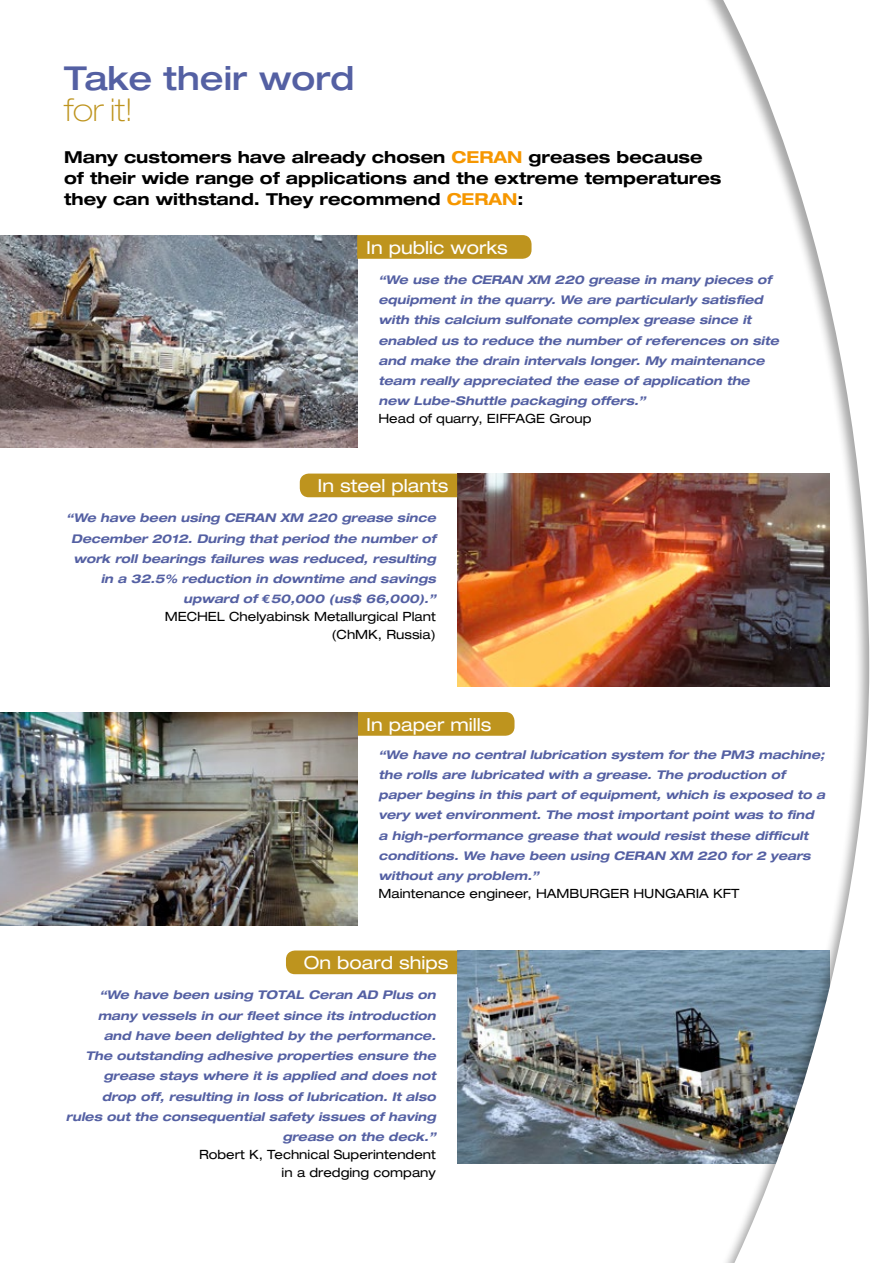
<style>
.page{position:relative;width:893px;height:1263px;background:#fff}
.page>*{position:absolute;margin:0;border:0;box-sizing:border-box;transform-origin:0 0}
.t1{font:500 expanded 33px "Helvetica Neue";color:#5460a3}
.t2{font:100 expanded 31.5px "Helvetica Neue";color:#be941e}
.t3{font:expanded 18px "Helvetica Neue";color:#fff}
.t4{font:700 expanded 16.5px/21px "Helvetica Neue";color:#000}
.t5{font:expanded 12.75px/18px "Helvetica Neue";color:#000;text-align:right}
.t6{font:italic 700 expanded 12px/20.2px "Helvetica Neue";color:#5460a3}
.s1{color:#f69700}
.s2{font-family:"Euro Mono";font-style:normal;font-stretch:normal}
</style>
<div class="page">
<img style="left:0;top:235px;width:357px;height:213px">
<svg style="left:357px;top:235px;width:174px;height:24px;background:#bf9522"></svg>
<img style="left:457px;top:474px;width:240px;height:212px">
<div style="left:300px;top:474px;width:157px;height:23px;background:#be941e"></div>
<img style="left:457px;top:950px;width:240px;height:213px">
<div style="left:286px;top:950px;width:171px;height:24px;background:#be941e"></div>
<div style="left:357px;top:712px;width:157px;height:24px;background:#be941e"></div>
<img style="left:0;top:712px;width:357px;height:213px">
<div style="left:697px;top:0;width:196px;height:1263px;background:#000;opacity:.35"></div>
<svg style="left:711px;top:0;width:182px;height:1263px"></svg>
<h1 class="t1" style="left:64px;top:57px;width:292px">Take their word</h1>
<h2 class="t2" style="left:64px;top:91px;width:70px">for it!</h2>
<h3 class="t4" style="left:64px;top:146px;width:659px">Many customers have already chosen <span class="s1">CERAN</span> greases because of their wide range of applications and the extreme temperatures they can withstand. They recommend <span class="s1">CERAN</span>:</h3>
<h3 class="t3" style="left:366px;top:237px;width:143px">In public works</h3>
<p class="t6" style="left:378px;top:269px;width:402px">“We use the CERAN XM 220 grease in many pieces of equipment in the quarry. We are particularly satisfied with this calcium sulfonate complex grease since it enabled us to reduce the number of references on site and make the drain intervals longer. My maintenance team really appreciated the ease of application the new Lube-Shuttle packaging offers.”</p>
<p class="t5" style="left:378px;top:410px;width:148px">Head of quarry, EIFFAGE</p>
<p class="t5" style="left:549px;top:410px;width:44px">Group</p>
<h3 class="t3" style="left:318px;top:475px;width:133px">In steel plants</h3>
<p class="t6" style="left:66px;top:508px;width:371px;text-align:right">“We have been using CERAN XM 220 grease since December 2012. During that period the number of work roll bearings failures was reduced, resulting in a 32.5% reduction in downtime and savings upward of <span class="s2">€</span>50,000 (us$ 66,000).”</p>
<p class="t5" style="left:165px;top:608px;width:273px">MECHEL Chelyabinsk Metallurgical Plant (ChMK, Russia)</p>
<h3 class="t3" style="left:366px;top:713px;width:127px">In paper mills</h3>
<p class="t6" style="left:378px;top:744px;width:448px">“We have no central lubrication system for the PM3 machine; the rolls are lubricated with a grease. The production of paper begins in this part of equipment, which is exposed to a very wet environment. The most important point was to find a high-performance grease that would resist these difficult conditions. We have been using CERAN XM 220 for 2 years without any problem.”</p>
<p class="t5" style="left:378px;top:884px;width:222px">Maintenance engineer, HAMBURGER</p>
<p class="t5" style="left:633px;top:884px;width:33px">HUNGAR</p>
<p class="t5" style="left:696px;top:884px;width:45px">IA KFT</p>
<h3 class="t3" style="left:304px;top:952px;width:146px">On board ships</h3>
<p class="t6" style="left:66px;top:985px;width:371px;text-align:right">“We have been using TOTAL Ceran AD Plus on many vessels in our fleet since its introduction<br>and have been delighted by the performance.<br>The outstanding adhesive properties ensure the grease stays where it is applied and does not<br>drop off, resulting in loss of lubrication. It also rules out the consequential safety issues of having grease on the deck.”</p>
<p class="t5" style="left:199px;top:1145px;width:238px">Robert K, Technical Superintendent in a dredging company</p>
</div>
